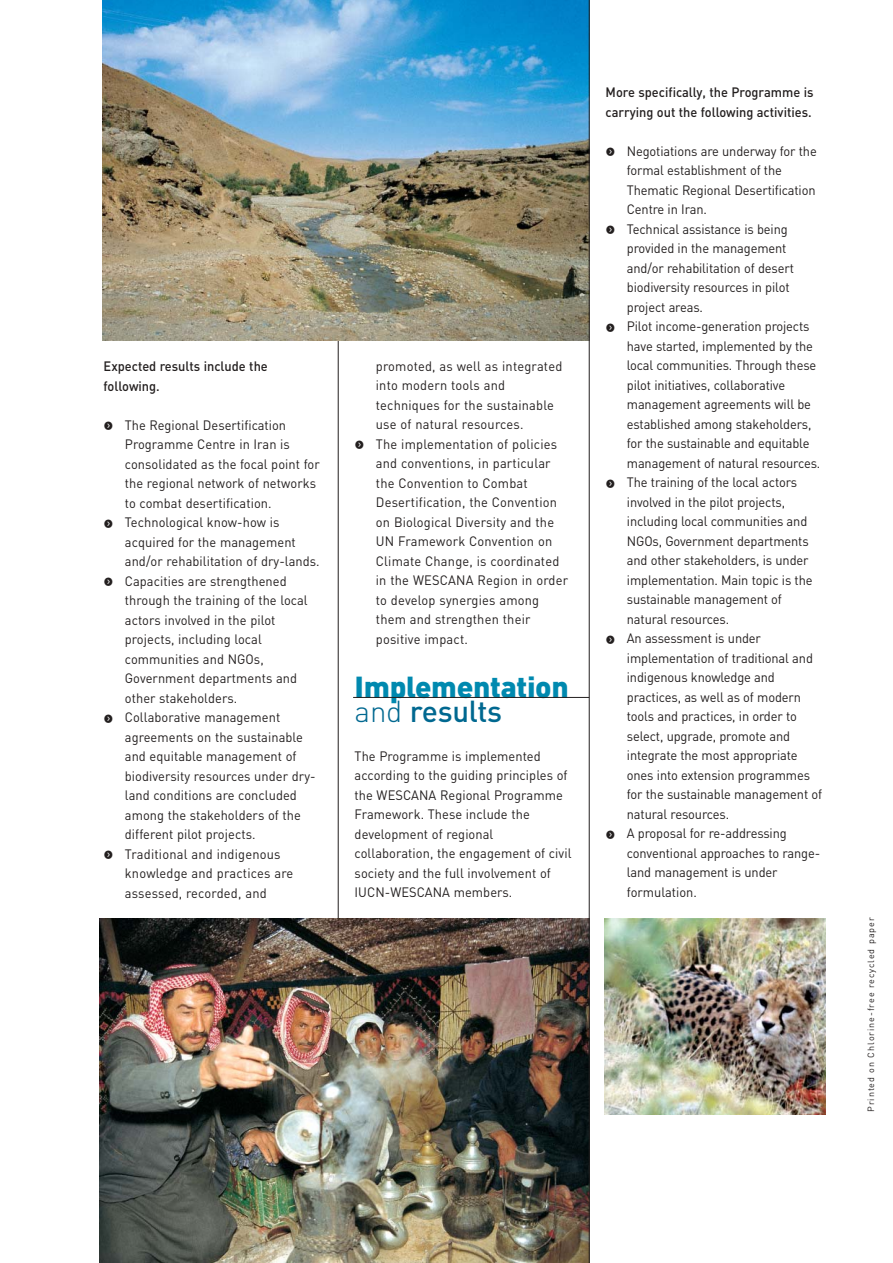
<style>
.page{position:relative;width:893px;height:1263px;background:#fff}
.page>*{position:absolute;margin:0;border:0;box-sizing:border-box;transform-origin:0 0}
.t1{font:900 30px/24px "DIN";letter-spacing:-.01em;color:#0089af}
.t2{font:13.5px/19.5px "DIN";letter-spacing:-.005em;color:#231f1f;scale:.95 1}
.t3{font:13.5px "DIN";letter-spacing:.015em;color:#231f1f;scale:.95 1}
.t4{font:500 13.5px/19.5px "DIN";color:#231f1f;scale:.95 1}
.t5{font:9px "DIN";letter-spacing:.105em;color:#231f1f}
.s1{font-weight:300;color:#006890}
.s2{font-weight:500;color:#006890}
</style>
<div class="page">
<hr style="left:338px;top:85px;width:1px;height:1072px;background:#231f1f">
<img style="left:100px;top:918px;width:489px;height:345px">
<img style="left:102px;top:0;width:487px;height:340px">
<img style="left:604px;top:918px;width:221px;height:197px">
<hr style="left:589px;top:0;width:1px;height:1263px;background:#231f1f">
<hr style="left:353px;top:697px;width:236px;height:1px;background:#231f1f">
<p class="t4" style="left:104px;top:358px;width:174px">Expected results include the following.</p>
<p class="t2" style="left:104px;top:417px;width:193px"><sub>f</sub> The Regional Desertification</p>
<p class="t2" style="left:125px;top:436px;width:175px">Programme Centre in Iran is</p>
<p class="t2" style="left:125px;top:456px;width:207px">consolidated as the focal point for</p>
<p class="t2" style="left:125px;top:475px;width:203px">the regional network of networks</p>
<p class="t2" style="left:125px;top:495px;width:156px">to combat desertification.</p>
<p class="t2" style="left:104px;top:514px;width:187px"><sub>f</sub> Technological know-how is</p>
<p class="t2" style="left:125px;top:534px;width:181px">acquired for the management</p>
<p class="t2" style="left:125px;top:553px;width:207px">and/or rehabilitation of dry-lands.</p>
<p class="t2" style="left:104px;top:573px;width:194px"><sub>f</sub> Capacities are strengthened</p>
<p class="t2" style="left:125px;top:592px;width:194px">through the training of the local</p>
<p class="t2" style="left:125px;top:612px;width:160px">actors involved in the pilot</p>
<p class="t2" style="left:125px;top:631px;width:146px">projects, including local</p>
<p class="t2" style="left:125px;top:651px;width:148px">communities and NGOs,</p>
<p class="t2" style="left:125px;top:670px;width:183px">Government departments and</p>
<p class="t2" style="left:125px;top:690px;width:120px">other stakeholders.</p>
<p class="t2" style="left:104px;top:709px;width:187px"><sub>f</sub> Collaborative management</p>
<p class="t2" style="left:125px;top:729px;width:189px">agreements on the sustainable</p>
<p class="t2" style="left:125px;top:748px;width:182px">and equitable management of</p>
<p class="t2" style="left:125px;top:768px;width:202px">biodiversity resources under dry-</p>
<p class="t2" style="left:125px;top:787px;width:183px">land conditions are concluded</p>
<p class="t2" style="left:125px;top:807px;width:187px">among the stakeholders of the</p>
<p class="t2" style="left:125px;top:826px;width:139px">different pilot projects.</p>
<p class="t3" style="left:104px;top:849px;width:188px"><sub>f</sub> Traditional and indigenous</p>
<p class="t3" style="left:125px;top:868px;width:179px">knowledge and practices are</p>
<p class="t3" style="left:125px;top:888px;width:151px">assessed, recorded, and</p>
<p class="t3" style="left:376px;top:361px;width:198px">promoted, as well as integrated</p>
<p class="t3" style="left:376px;top:380px;width:138px">into modern tools and</p>
<p class="t3" style="left:376px;top:400px;width:189px">techniques for the sustainable</p>
<p class="t3" style="left:376px;top:419px;width:157px">use of natural resources.</p>
<p class="t3" style="left:354px;top:439px;width:215px"><sub>f</sub> The implementation of policies</p>
<p class="t3" style="left:376px;top:458px;width:185px">and conventions, in particular</p>
<p class="t3" style="left:376px;top:478px;width:161px">the Convention to Combat</p>
<p class="t3" style="left:376px;top:497px;width:192px">Desertification, the Convention</p>
<p class="t3" style="left:376px;top:517px;width:189px">on Biological Diversity and the</p>
<p class="t3" style="left:376px;top:536px;width:187px">UN Framework Convention on</p>
<p class="t3" style="left:376px;top:556px;width:195px">Climate Change, is coordinated</p>
<p class="t3" style="left:376px;top:575px;width:204px">in the WESCANA Region in order</p>
<p class="t3" style="left:376px;top:595px;width:173px">to develop synergies among</p>
<p class="t3" style="left:376px;top:614px;width:164px">them and strengthen their</p>
<p class="t3" style="left:376px;top:634px;width:98px">positive impact.</p>
<h1 class="t1" style="left:354px;top:677px;width:216px">Implementation <span class="s1">and</span> <span class="s2">results</span></h1>
<p class="t2" style="left:354px;top:748px;width:230px">The Programme is implemented according to the guiding principles of the WESCANA Regional Programme<br>Framework. These include the development of regional collaboration, the engagement of civil society and the full involvement of<br>IUCN-WESCANA members.</p>
<p class="t4" style="left:605px;top:84px;width:220px">More specifically, the Programme is carrying out the following activities.</p>
<p class="t2" style="left:605px;top:143px;width:224px"><sub>f</sub> Negotiations are underway for the</p>
<p class="t2" style="left:627px;top:162px;width:165px">formal establishment of the</p>
<p class="t2" style="left:627px;top:182px;width:200px">Thematic Regional Desertification</p>
<p class="t2" style="left:627px;top:201px;width:86px">Centre in Iran.</p>
<p class="t2" style="left:605px;top:221px;width:193px"><sub>f</sub> Technical assistance is being</p>
<p class="t2" style="left:627px;top:240px;width:169px">provided in the management</p>
<p class="t2" style="left:627px;top:260px;width:177px">and/or rehabilitation of desert</p>
<p class="t2" style="left:627px;top:279px;width:173px">biodiversity resources in pilot</p>
<p class="t2" style="left:627px;top:299px;width:82px">project areas.</p>
<p class="t2" style="left:605px;top:318px;width:216px"><sub>f</sub> Pilot income-generation projects</p>
<p class="t2" style="left:627px;top:338px;width:197px">have started, implemented by the</p>
<p class="t2" style="left:627px;top:357px;width:201px">local communities. Through these</p>
<p class="t2" style="left:627px;top:377px;width:168px">pilot initiatives, collaborative</p>
<p class="t2" style="left:627px;top:396px;width:195px">management agreements will be</p>
<p class="t2" style="left:627px;top:416px;width:196px">established among stakeholders,</p>
<p class="t2" style="left:627px;top:435px;width:194px">for the sustainable and equitable</p>
<p class="t2" style="left:627px;top:455px;width:205px">management of natural resources.</p>
<p class="t2" style="left:605px;top:474px;width:203px"><sub>f</sub> The training of the local actors</p>
<p class="t2" style="left:627px;top:494px;width:168px">involved in the pilot projects,</p>
<p class="t2" style="left:627px;top:513px;width:191px">including local communities and</p>
<p class="t2" style="left:627px;top:533px;width:193px">NGOs, Government departments</p>
<p class="t2" style="left:627px;top:552px;width:193px">and other stakeholders, is under</p>
<p class="t2" style="left:627px;top:572px;width:197px">implementation. Main topic is the</p>
<p class="t2" style="left:627px;top:591px;width:165px">sustainable management of</p>
<p class="t2" style="left:627px;top:611px;width:109px">natural resources.</p>
<p class="t2" style="left:605px;top:630px;width:165px"><sub>f</sub> An assessment is under</p>
<p class="t2" style="left:627px;top:650px;width:197px">implementation of traditional and</p>
<p class="t2" style="left:627px;top:669px;width:157px">indigenous knowledge and</p>
<p class="t2" style="left:627px;top:689px;width:185px">practices, as well as of modern</p>
<p class="t2" style="left:627px;top:708px;width:180px">tools and practices, in order to</p>
<p class="t2" style="left:627px;top:728px;width:173px">select, upgrade, promote and</p>
<p class="t2" style="left:627px;top:747px;width:181px">integrate the most appropriate</p>
<p class="t2" style="left:627px;top:767px;width:194px">ones into extension programmes</p>
<p class="t2" style="left:627px;top:786px;width:207px">for the sustainable management of</p>
<p class="t2" style="left:627px;top:806px;width:109px">natural resources.</p>
<p class="t2" style="left:605px;top:825px;width:192px"><sub>f</sub> A proposal for re-addressing</p>
<p class="t2" style="left:627px;top:845px;width:205px">conventional approaches to range-</p>
<p class="t2" style="left:627px;top:864px;width:160px">land management is under</p>
<p class="t2" style="left:627px;top:884px;width:75px">formulation.</p>
<p class="t5" style="left:867px;top:1112px;width:196px;rotate:-90deg">Printed on Chlorine-free recycled paper</p>
</div>
